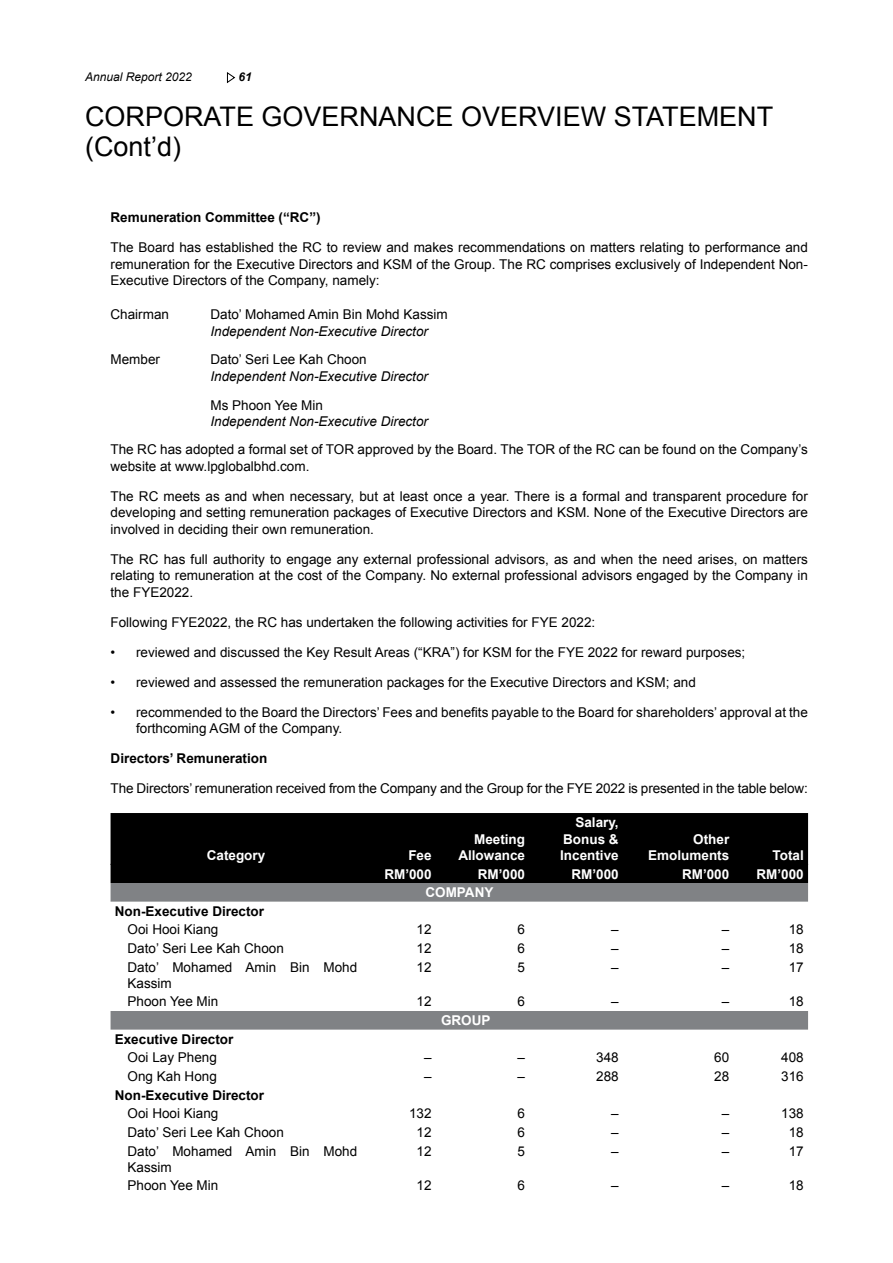
<style>
.page{position:relative;width:893px;height:1263px;background:#fff}
.page>*{position:absolute;margin:0;border:0;box-sizing:border-box;transform-origin:0 0}
.t1{font:27px/30px "Arial";color:#000}
.t2{font:13.5px/16.5px "Arial";color:#000}
.t3{font:700 13.5px/16.5px "Arial";color:#fff;text-align:right}
.t4{font:700 13.5px "Arial";color:#000}
.t5{font:italic 13.5px "Arial";color:#000}
.t6{font:italic 12px "Arial";color:#000}
.t7{font:italic 700 12px "Arial";color:#000}
</style>
<div class="page">
<svg style="left:227px;top:72px;width:8px;height:11px"></svg>
<div style="left:111px;top:813px;width:697px;height:70px;background:#000"></div>
<svg style="left:111px;top:883px;width:697px;height:146px"></svg>
<hr style="left:111px;top:864px;width:250px;height:1px;background:#000">
<hr style="left:361px;top:864px;width:75px;height:1px;background:#000">
<hr style="left:436px;top:864px;width:93px;height:1px;background:#000">
<hr style="left:529px;top:864px;width:94px;height:1px;background:#000">
<hr style="left:623px;top:864px;width:110px;height:1px;background:#000">
<hr style="left:733px;top:864px;width:75px;height:1px;background:#000">
<p class="t6" style="left:85px;top:69px;width:108px">Annual Report 2022</p>
<p class="t7" style="left:238px;top:69px;width:15px">61</p>
<h1 class="t1" style="left:85px;top:102px;width:690px">CORPORATE GOVERNANCE OVERVIEW STATEMENT (Cont’d)</h1>
<p class="t4" style="left:111px;top:209px;width:212px">Remuneration Committee (“RC”)</p>
<p class="t2" style="left:111px;top:240px;width:699px;text-align:justify">The Board has established the RC to review and makes recommendations on matters relating to performance and remuneration for the Executive Directors and KSM of the Group. The RC comprises exclusively of Independent Non-Executive Directors of the Company, namely:</p>
<p class="t2" style="left:111px;top:306px;width:60px">Chairman</p>
<p class="t2" style="left:210px;top:306px;width:239px">Dato’ Mohamed Amin Bin Mohd Kassim</p>
<p class="t5" style="left:210px;top:322px;width:219px">Independent Non-Executive Director</p>
<p class="t2" style="left:111px;top:351px;width:51px">Member</p>
<p class="t2" style="left:210px;top:351px;width:158px">Dato’ Seri Lee Kah Choon</p>
<p class="t5" style="left:210px;top:367px;width:219px">Independent Non-Executive Director</p>
<p class="t2" style="left:210px;top:397px;width:114px">Ms Phoon Yee Min</p>
<p class="t5" style="left:210px;top:413px;width:219px">Independent Non-Executive Director</p>
<p class="t2" style="left:111px;top:442px;width:699px">The RC has adopted a formal set of TOR approved by the Board. The TOR of the RC can be found on the Company’s website at www.lpglobalbhd.com.</p>
<p class="t2" style="left:111px;top:488px;width:699px;text-align:justify">The RC meets as and when necessary, but at least once a year. There is a formal and transparent procedure for developing and setting remuneration packages of Executive Directors and KSM. None of the Executive Directors are involved in deciding their own remuneration.</p>
<p class="t2" style="left:111px;top:551px;width:699px;text-align:justify">The RC has full authority to engage any external professional advisors, as and when the need arises, on matters relating to remuneration at the cost of the Company. No external professional advisors engaged by the Company in the FYE2022.</p>
<p class="t2" style="left:111px;top:614px;width:486px">Following FYE2022, the RC has undertaken the following activities for FYE 2022:</p>
<p class="t2" style="left:111px;top:644px;width:636px">• reviewed and discussed the Key Result Areas (“KRA”) for KSM for the FYE 2022 for reward purposes;</p>
<p class="t2" style="left:111px;top:674px;width:587px">• reviewed and assessed the remuneration packages for the Executive Directors and KSM; and</p>
<p class="t2" style="left:136px;top:704px;width:673px;text-indent:-26px">• recommended to the Board the Directors’ Fees and benefits payable to the Board for shareholders’ approval at the forthcoming AGM of the Company.</p>
<p class="t4" style="left:111px;top:750px;width:158px">Directors’ Remuneration</p>
<p class="t2" style="left:111px;top:781px;width:699px">The Directors’ remuneration received from the Company and the Group for the FYE 2022 is presented in the table below:</p>
<p class="t3" style="left:207px;top:847px;width:60px">Category</p>
<p class="t3" style="left:408px;top:847px;width:25px">Fee</p>
<p class="t3" style="left:458px;top:831px;width:68px">Meeting<br>Allowance</p>
<p class="t3" style="left:560px;top:814px;width:60px;text-align:justify;text-indent:15px">Salary, Bonus &amp; Incentive</p>
<p class="t3" style="left:648px;top:831px;width:83px">Other<br>Emoluments</p>
<p class="t3" style="left:773px;top:847px;width:33px">Total</p>
<p class="t3" style="left:384px;top:866px;width:49px">RM’000</p>
<p class="t3" style="left:478px;top:866px;width:49px">RM’000</p>
<p class="t3" style="left:571px;top:866px;width:49px">RM’000</p>
<p class="t3" style="left:682px;top:866px;width:49px">RM’000</p>
<p class="t3" style="left:756px;top:866px;width:49px">RM’000</p>
<p class="t3" style="left:425px;top:885px;width:69px">COMPANY</p>
<p class="t4" style="left:115px;top:902px;width:151px">Non-Executive Director</p>
<p class="t2" style="left:128px;top:921px;width:92px">Ooi Hooi Kiang</p>
<p class="t2" style="left:417px;top:921px;width:17px">12</p>
<p class="t2" style="left:518px;top:921px;width:9px">6</p>
<p class="t2" style="left:611px;top:921px;width:9px">–</p>
<p class="t2" style="left:722px;top:921px;width:9px">–</p>
<p class="t2" style="left:789px;top:921px;width:17px">18</p>
<p class="t2" style="left:128px;top:940px;width:158px">Dato’ Seri Lee Kah Choon</p>
<p class="t2" style="left:417px;top:940px;width:17px">12</p>
<p class="t2" style="left:518px;top:940px;width:9px">6</p>
<p class="t2" style="left:611px;top:940px;width:9px">–</p>
<p class="t2" style="left:722px;top:940px;width:9px">–</p>
<p class="t2" style="left:789px;top:940px;width:17px">18</p>
<p class="t2" style="left:128px;top:959px;width:231px">Dato’ Mohamed Amin Bin Mohd<br>Kassim</p>
<p class="t2" style="left:417px;top:959px;width:17px">12</p>
<p class="t2" style="left:518px;top:959px;width:9px">5</p>
<p class="t2" style="left:611px;top:959px;width:9px">–</p>
<p class="t2" style="left:722px;top:959px;width:9px">–</p>
<p class="t2" style="left:789px;top:959px;width:17px">17</p>
<p class="t2" style="left:128px;top:993px;width:92px">Phoon Yee Min</p>
<p class="t2" style="left:417px;top:993px;width:17px">12</p>
<p class="t2" style="left:518px;top:993px;width:9px">6</p>
<p class="t2" style="left:611px;top:993px;width:9px">–</p>
<p class="t2" style="left:722px;top:993px;width:9px">–</p>
<p class="t2" style="left:789px;top:993px;width:17px">18</p>
<p class="t3" style="left:441px;top:1013px;width:51px">GROUP</p>
<p class="t4" style="left:115px;top:1030px;width:120px">Executive Director</p>
<p class="t2" style="left:128px;top:1049px;width:91px">Ooi Lay Pheng</p>
<p class="t2" style="left:424px;top:1049px;width:9px">–</p>
<p class="t2" style="left:518px;top:1049px;width:9px">–</p>
<p class="t2" style="left:596px;top:1049px;width:24px">348</p>
<p class="t2" style="left:714px;top:1049px;width:17px">60</p>
<p class="t2" style="left:781px;top:1049px;width:24px">408</p>
<p class="t2" style="left:128px;top:1068px;width:91px">Ong Kah Hong</p>
<p class="t2" style="left:424px;top:1068px;width:9px">–</p>
<p class="t2" style="left:518px;top:1068px;width:9px">–</p>
<p class="t2" style="left:596px;top:1068px;width:24px">288</p>
<p class="t2" style="left:714px;top:1068px;width:17px">28</p>
<p class="t2" style="left:781px;top:1068px;width:24px">316</p>
<p class="t4" style="left:115px;top:1086px;width:151px">Non-Executive Director</p>
<p class="t2" style="left:128px;top:1105px;width:92px">Ooi Hooi Kiang</p>
<p class="t2" style="left:409px;top:1105px;width:24px">132</p>
<p class="t2" style="left:518px;top:1105px;width:9px">6</p>
<p class="t2" style="left:611px;top:1105px;width:9px">–</p>
<p class="t2" style="left:722px;top:1105px;width:9px">–</p>
<p class="t2" style="left:781px;top:1105px;width:24px">138</p>
<p class="t2" style="left:128px;top:1124px;width:158px">Dato’ Seri Lee Kah Choon</p>
<p class="t2" style="left:417px;top:1124px;width:17px">12</p>
<p class="t2" style="left:518px;top:1124px;width:9px">6</p>
<p class="t2" style="left:611px;top:1124px;width:9px">–</p>
<p class="t2" style="left:722px;top:1124px;width:9px">–</p>
<p class="t2" style="left:789px;top:1124px;width:17px">18</p>
<p class="t2" style="left:128px;top:1143px;width:231px">Dato’ Mohamed Amin Bin Mohd<br>Kassim</p>
<p class="t2" style="left:417px;top:1143px;width:17px">12</p>
<p class="t2" style="left:518px;top:1143px;width:9px">5</p>
<p class="t2" style="left:611px;top:1143px;width:9px">–</p>
<p class="t2" style="left:722px;top:1143px;width:9px">–</p>
<p class="t2" style="left:789px;top:1143px;width:17px">17</p>
<p class="t2" style="left:128px;top:1177px;width:92px">Phoon Yee Min</p>
<p class="t2" style="left:417px;top:1177px;width:17px">12</p>
<p class="t2" style="left:518px;top:1177px;width:9px">6</p>
<p class="t2" style="left:611px;top:1177px;width:9px">–</p>
<p class="t2" style="left:722px;top:1177px;width:9px">–</p>
<p class="t2" style="left:789px;top:1177px;width:17px">18</p>
</div>
